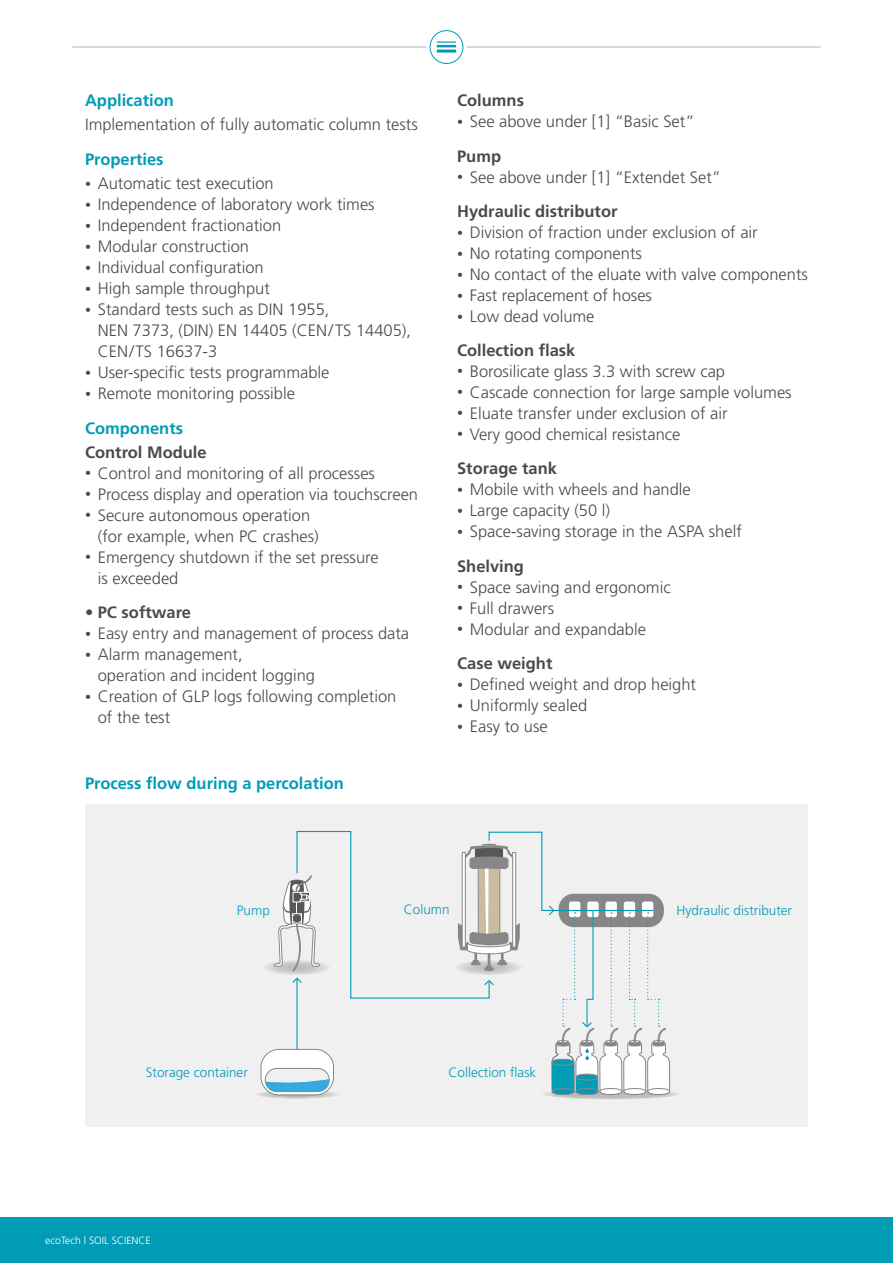
<style>
.page{position:relative;width:893px;height:1263px;background:#fff}
.page>*{position:absolute;margin:0;border:0;box-sizing:border-box;transform-origin:0 0}
.Subhead{font:300 16.5px/21px "Frutiger";color:#4a4a49}
.Subhead-2{font:700 16.5px "Frutiger";color:#4a4a49}
.Subhead-3{font:700 16.5px "Frutiger";color:#009cb6}
.Subhead-4{font:300 13.5px "Frutiger";color:#009cb6}
.t1{font:300 10.5px "Frutiger";color:#fff}
.s1{font-size:12px}
</style>
<div class="page">
<div style="left:0;top:1217px;width:893px;height:46px;background:#009cb6"></div>
<hr style="left:72px;top:46px;width:749px;height:2px;background:#bcbcbc">
<svg style="left:426px;top:27px;width:41px;height:40px"></svg>
<div style="left:430px;top:30px;width:33px;height:34px;border:1px solid #009cb6;border-radius:50%"></div>
<hr style="left:437px;top:50px;width:19px;height:3px;background:#009cb6">
<svg style="left:437px;top:41px;width:19px;height:6px"></svg>
<div style="left:85px;top:804px;width:723px;height:322px;background:#f0f0f0"></div>
<svg style="left:541px;top:1088px;width:140px;height:11px"></svg>
<svg style="left:255px;top:1090px;width:84px;height:9px"></svg>
<svg style="left:261px;top:830px;width:409px;height:265px"></svg>
<p class="Subhead-3" style="left:85px;top:91px;width:90px">Application</p>
<p class="Subhead" style="left:85px;top:114px;width:334px">Implementation of fully automatic column tests</p>
<p class="Subhead-3" style="left:85px;top:150px;width:80px">Properties</p>
<p class="Subhead" style="left:85px;top:173px;width:190px"><span class="s1">•</span> Automatic test execution</p>
<p class="Subhead" style="left:85px;top:194px;width:291px"><span class="s1">•</span> Independence of laboratory work times</p>
<p class="Subhead" style="left:85px;top:215px;width:198px"><span class="s1">•</span> Independent fractionation</p>
<p class="Subhead" style="left:85px;top:236px;width:166px"><span class="s1">•</span> Modular construction</p>
<p class="Subhead" style="left:85px;top:257px;width:180px"><span class="s1">•</span> Individual configuration</p>
<p class="Subhead" style="left:85px;top:278px;width:186px"><span class="s1">•</span> High sample throughput</p>
<p class="Subhead" style="left:98px;top:299px;width:315px;text-indent:-13px"><span class="s1">•</span> Standard tests such as DIN 1955,<br>NEN 7373, (DIN) EN 14405 (CEN/TS 14405),<br>CEN/TS 16637-3</p>
<p class="Subhead" style="left:85px;top:362px;width:246px"><span class="s1">•</span> User-specific tests programmable</p>
<p class="Subhead" style="left:85px;top:383px;width:211px"><span class="s1">•</span> Remote monitoring possible</p>
<p class="Subhead-3" style="left:85px;top:418px;width:100px">Components</p>
<p class="Subhead-2" style="left:85px;top:442px;width:123px">Control Module</p>
<p class="Subhead" style="left:85px;top:462px;width:291px"><span class="s1">•</span> Control and monitoring of all processes</p>
<p class="Subhead" style="left:85px;top:483px;width:335px"><span class="s1">•</span> Process display and operation via touchscreen</p>
<p class="Subhead" style="left:98px;top:504px;width:222px;text-indent:-13px"><span class="s1">•</span> Secure autonomous operation (for example, when PC crashes)</p>
<p class="Subhead" style="left:98px;top:546px;width:282px;text-indent:-13px"><span class="s1">•</span> Emergency shutdown if the set pressure is exceeded</p>
<p class="Subhead-2" style="left:85px;top:603px;width:107px">• PC software</p>
<p class="Subhead" style="left:85px;top:623px;width:326px"><span class="s1">•</span> Easy entry and management of process data</p>
<p class="Subhead" style="left:98px;top:644px;width:219px;text-indent:-13px"><span class="s1">•</span> Alarm management,<br>operation and incident logging</p>
<p class="Subhead" style="left:98px;top:686px;width:300px;text-indent:-13px"><span class="s1">•</span> Creation of GLP logs following completion of the test</p>
<p class="Subhead-3" style="left:85px;top:773px;width:260px">Process flow during a percolation</p>
<p class="Subhead-2" style="left:457px;top:91px;width:68px">Columns</p>
<p class="Subhead" style="left:457px;top:111px;width:239px"><span class="s1">•</span> See above under [1] “Basic Set”</p>
<p class="Subhead-2" style="left:457px;top:146px;width:46px">Pump</p>
<p class="Subhead" style="left:457px;top:167px;width:265px"><span class="s1">•</span> See above under [1] “Extendet Set”</p>
<p class="Subhead-2" style="left:457px;top:202px;width:162px">Hydraulic distributor</p>
<p class="Subhead" style="left:457px;top:222px;width:302px"><span class="s1">•</span> Division of fraction under exclusion of air</p>
<p class="Subhead" style="left:457px;top:243px;width:186px"><span class="s1">•</span> No rotating components</p>
<p class="Subhead" style="left:457px;top:264px;width:352px"><span class="s1">•</span> No contact of the eluate with valve components</p>
<p class="Subhead" style="left:457px;top:285px;width:196px"><span class="s1">•</span> Fast replacement of hoses</p>
<p class="Subhead" style="left:457px;top:306px;width:139px"><span class="s1">•</span> Low dead volume</p>
<p class="Subhead-2" style="left:457px;top:340px;width:120px">Collection flask</p>
<p class="Subhead" style="left:457px;top:360px;width:269px"><span class="s1">•</span> Borosilicate glass 3.3 with screw cap</p>
<p class="Subhead" style="left:457px;top:381px;width:336px"><span class="s1">•</span> Cascade connection for large sample volumes</p>
<p class="Subhead" style="left:457px;top:402px;width:272px"><span class="s1">•</span> Eluate transfer under exclusion of air</p>
<p class="Subhead" style="left:457px;top:423px;width:225px"><span class="s1">•</span> Very good chemical resistance</p>
<p class="Subhead-2" style="left:457px;top:459px;width:101px">Storage tank</p>
<p class="Subhead" style="left:457px;top:479px;width:235px"><span class="s1">•</span> Mobile with wheels and handle</p>
<p class="Subhead" style="left:457px;top:500px;width:154px"><span class="s1">•</span> Large capacity (50 l)</p>
<p class="Subhead" style="left:457px;top:521px;width:286px"><span class="s1">•</span> Space-saving storage in the ASPA shelf</p>
<p class="Subhead-2" style="left:457px;top:556px;width:68px">Shelving</p>
<p class="Subhead" style="left:457px;top:576px;width:215px"><span class="s1">•</span> Space saving and ergonomic</p>
<p class="Subhead" style="left:457px;top:597px;width:99px"><span class="s1">•</span> Full drawers</p>
<p class="Subhead" style="left:457px;top:618px;width:190px"><span class="s1">•</span> Modular and expandable</p>
<p class="Subhead-2" style="left:457px;top:654px;width:97px">Case weight</p>
<p class="Subhead" style="left:457px;top:674px;width:240px"><span class="s1">•</span> Defined weight and drop height</p>
<p class="Subhead" style="left:457px;top:695px;width:132px"><span class="s1">•</span> Uniformly sealed</p>
<p class="Subhead" style="left:457px;top:716px;width:92px"><span class="s1">•</span> Easy to use</p>
<p class="Subhead-4" style="left:237px;top:902px;width:35px">Pump</p>
<p class="Subhead-4" style="left:404px;top:902px;width:47px">Column</p>
<p class="Subhead-4" style="left:677px;top:902px;width:117px">Hydraulic distributer</p>
<p class="Subhead-4" style="left:146px;top:1065px;width:104px">Storage container</p>
<p class="Subhead-4" style="left:449px;top:1065px;width:89px">Collection flask</p>
<p class="t1" style="left:45px;top:1235px;width:107px">ecoTech | SOIL SCIENCE</p>
</div>
